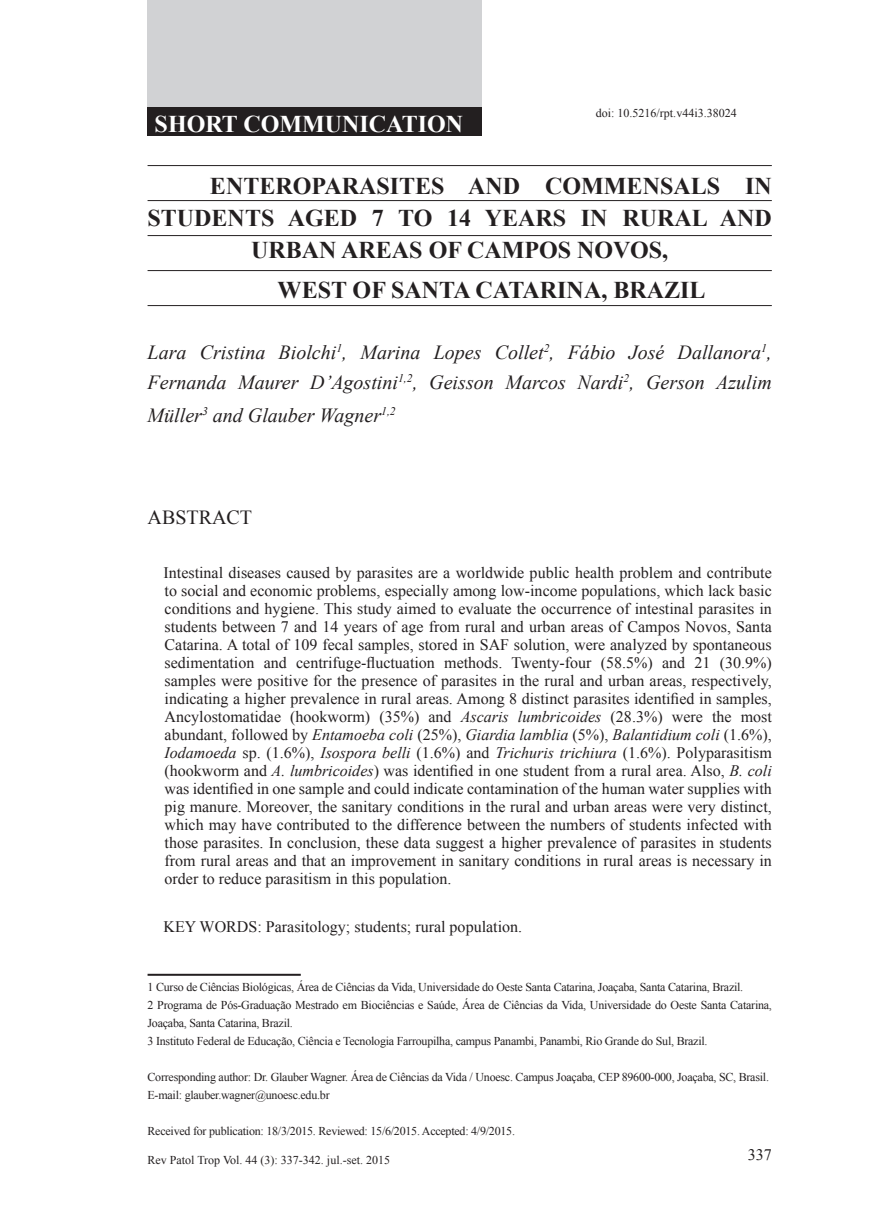
<style>
.page{position:relative;width:874px;height:1214px;background:#fff}
.page>*{position:absolute;margin:0;border:0;box-sizing:border-box;transform-origin:0 0}
.corpo_do_texto{font:700 24px "Times New Roman";color:#231f20}
.t1{font:700 24px "Times New Roman";color:#fff}
.t2{font:italic 20px/30px "Times New Roman";color:#231f20}
.t3{font:20px "Times New Roman";color:#231f20}
.resumo{font:16px/18px "Times New Roman";color:#231f20;text-align:justify}
.Footnote_Text{font:12px/18px "Times New Roman";letter-spacing:-.02em;color:#231f20}
.Footnote_Text-2{font:12px "Times New Roman";color:#231f20}
.s1{font-style:italic}
</style>
<div class="page">
<div style="left:147px;top:0;width:335px;height:108px;background:#d1d2d4"></div>
<div style="left:147px;top:108px;width:335px;height:28px;background:#231f20"></div>
<hr style="left:147px;top:270px;width:624px;height:1px;background:#231f20">
<hr style="left:147px;top:305px;width:624px;height:1px;background:#231f20">
<hr style="left:147px;top:200px;width:624px;height:1px;background:#231f20">
<hr style="left:147px;top:235px;width:624px;height:1px;background:#231f20">
<hr style="left:147px;top:165px;width:624px;height:1px;background:#231f20">
<hr style="left:147px;top:973px;width:153px;height:2px;background:#231f20">
<p class="t1" style="left:154px;top:107px;width:310px">SHORT COMMUNICATION</p>
<p class="Footnote_Text-2" style="left:595px;top:105px;width:142px">doi: 10.5216/rpt.v44i3.38024</p>
<p class="corpo_do_texto" style="left:210px;top:170px;width:563px">ENTEROPARASITES AND COMMENSALS IN</p>
<p class="corpo_do_texto" style="left:147px;top:202px;width:625px">STUDENTS AGED 7 TO 14 YEARS IN RURAL AND</p>
<p class="corpo_do_texto" style="left:251px;top:234px;width:418px">URBAN AREAS OF CAMPOS NOVOS,</p>
<p class="corpo_do_texto" style="left:277px;top:274px;width:429px">WEST OF SANTA CATARINA, BRAZIL</p>
<p class="t2" style="left:147px;top:336px;width:625px">Lara Cristina Biolchi<sup>1</sup>, Marina Lopes Collet<sup>2</sup>, Fábio José Dallanora<sup>1</sup>,<br>Fernanda Maurer D’Agostini<sup>1,2</sup>, Geisson Marcos Nardi<sup>2</sup>, Gerson Azulim</p>
<p class="t2" style="left:147px;top:399px;width:249px">Müller<sup>3</sup> and Glauber Wagner<sup>1,2</sup></p>
<p class="t3" style="left:147px;top:503px;width:106px">ABSTRACT</p>
<p class="resumo" style="left:163px;top:563px;width:609px">Intestinal diseases caused by parasites are a worldwide public health problem and contribute to social and economic problems, especially among low-income populations, which lack basic conditions and hygiene. This study aimed to evaluate the occurrence of intestinal parasites in students between 7 and 14 years of age from rural and urban areas of Campos Novos, Santa Catarina. A total of 109 fecal samples, stored in SAF solution, were analyzed by spontaneous sedimentation and centrifuge-fluctuation methods. Twenty-four (58.5%) and 21 (30.9%) samples were positive for the presence of parasites in the rural and urban areas, respectively, indicating a higher prevalence in rural areas. Among 8 distinct parasites identified in samples, Ancylostomatidae (hookworm) (35%) and <span class="s1">Ascaris lumbricoides</span> (28.3%) were the most abundant, followed by <span class="s1">Entamoeba coli</span> (25%), <span class="s1">Giardia lamblia</span> (5%), <span class="s1">Balantidium coli</span> (1.6%), <span class="s1">Iodamoeda</span> sp. (1.6%), <span class="s1">Isospora belli</span> (1.6%) and <span class="s1">Trichuris trichiura</span> (1.6%). Polyparasitism (hookworm and <span class="s1">A. lumbricoides</span>) was identified in one student from a rural area. Also, <span class="s1">B. coli </span>was identified in one sample and could indicate contamination of the human water supplies with pig manure. Moreover, the sanitary conditions in the rural and urban areas were very distinct, which may have contributed to the difference between the numbers of students infected with those parasites. In conclusion, these data suggest a higher prevalence of parasites in students from rural areas and that an improvement in sanitary conditions in rural areas is necessary in order to reduce parasitism in this population.</p>
<p class="resumo" style="left:163px;top:916px;width:360px">KEY WORDS: Parasitology; students; rural population.</p>
<p class="Footnote_Text" style="left:147px;top:977px;width:597px">1 Curso de Ciências Biológicas, Área de Ciências da Vida, Universidade do Oeste Santa Catarina, Joaçaba, Santa Catarina, Brazil.</p>
<p class="Footnote_Text" style="left:147px;top:995px;width:625px">2 Programa de Pós-Graduação Mestrado em Biociências e Saúde, Área de Ciências da Vida, Universidade do Oeste Santa Catarina,<br>Joaçaba, Santa Catarina, Brazil.</p>
<p class="Footnote_Text" style="left:147px;top:1031px;width:561px">3 Instituto Federal de Educação, Ciência e Tecnologia Farroupilha, campus Panambi, Panambi, Rio Grande do Sul, Brazil.</p>
<p class="Footnote_Text" style="left:147px;top:1067px;width:622px">Corresponding author: Dr. Glauber Wagner. Área de Ciências da Vida / Unoesc. Campus Joaçaba, CEP 89600-000, Joaçaba, SC, Brasil.</p>
<p class="Footnote_Text" style="left:147px;top:1085px;width:183px">E-mail: glauber.wagner@unoesc.edu.br</p>
<p class="Footnote_Text" style="left:147px;top:1121px;width:369px">Received for publication: 18/3/2015. Reviewed: 15/6/2015. Accepted: 4/9/2015.</p>
<p class="Footnote_Text-2" style="left:147px;top:1151px;width:244px">Rev Patol Trop Vol. 44 (3): 337-342. jul.-set. 2015</p>
<p class="resumo" style="left:747px;top:1145px;width:25px">337</p>
</div>
